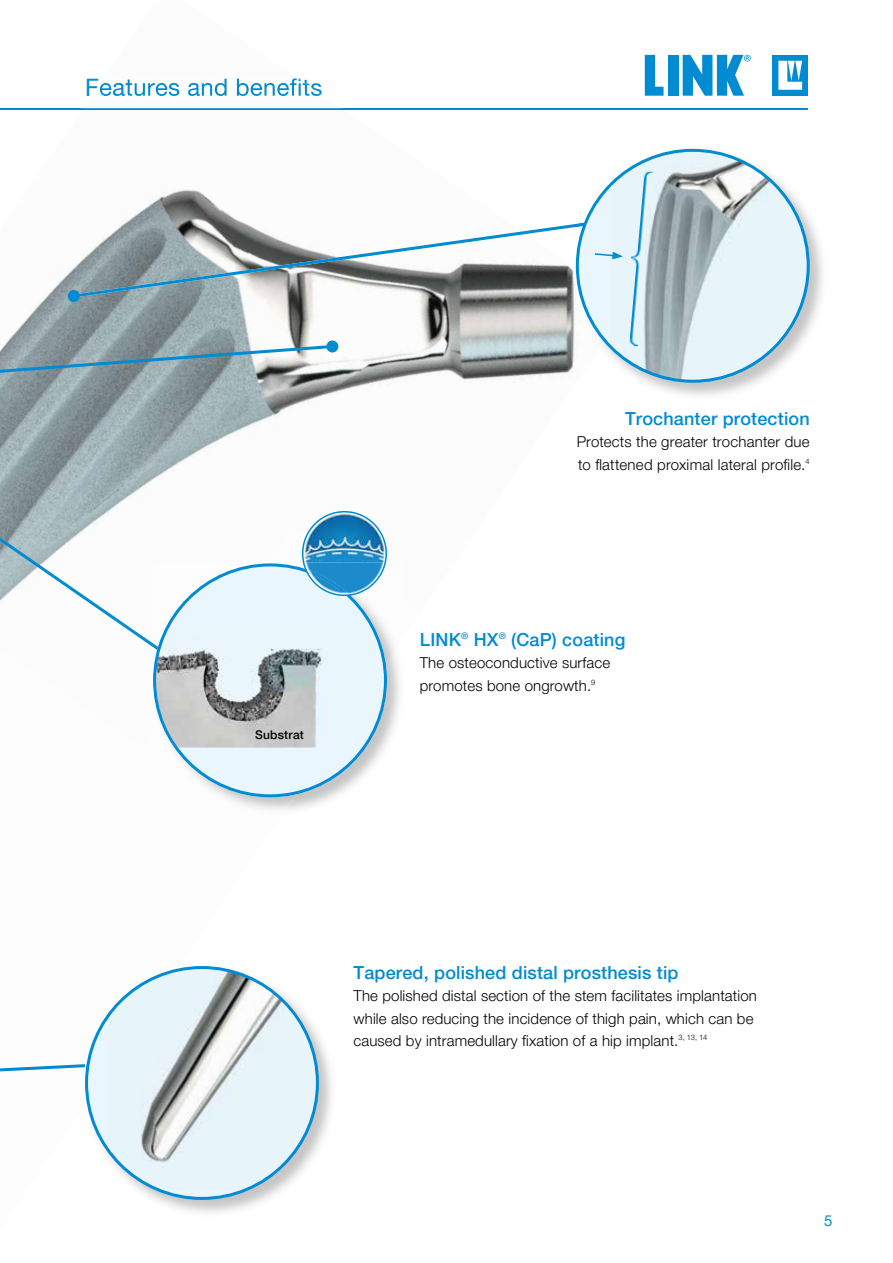
<style>
.page{position:relative;width:893px;height:1263px;background:#fff}
.page>*{position:absolute;margin:0;border:0;box-sizing:border-box;transform-origin:0 0}
.t1{font:500 18px "Helvetica Neue LT Pro";letter-spacing:.01em;color:#008bd2}
.t2{font:300 15px/22.5px "Helvetica Neue LT Pro";letter-spacing:.01em;color:#000}
.t3{font:15px "Helvetica Neue LT Pro";color:#008bd2}
.t4{font:500 12px "Helvetica Neue LT Pro";letter-spacing:.02em;color:#000}
</style>
<div class="page">
<div style="left:773px;top:55px;width:35px;height:41px;background:#008bd2"></div>
<svg style="left:778px;top:61px;width:24px;height:29px"></svg>
<svg style="left:645px;top:55px;width:18px;height:41px"></svg>
<div style="left:668px;top:55px;width:10px;height:41px;background:#008bd2"></div>
<svg style="left:683px;top:55px;width:68px;height:41px"></svg>
<hr style="left:0;top:108px;width:808px;height:2px;background:#008bd2">
<img style="left:21px;top:190px;width:554px;height:215px">
<img style="left:0;top:326px;width:295px;height:151px">
<img style="left:0;top:456px;width:157px;height:64px">
<img style="left:0;top:520px;width:97px;height:11px">
<img style="left:83px;top:108px;width:259px;height:1px">
<img style="left:97px;top:78px;width:224px;height:18px">
<img style="left:225px;top:632px;width:175px;height:178px">
<svg style="left:153px;top:563px;width:234px;height:234px;background:#d1dee4"></svg>
<svg style="left:85px;top:966px;width:234px;height:234px;fill:#e7f4fa"></svg>
<svg style="left:0;top:531px;width:159px;height:119px"></svg>
<svg style="left:0;top:1064px;width:85px;height:8px"></svg>
<svg style="left:0;top:345px;width:332px;height:45px;background:#8da1a9"></svg>
<svg style="left:326px;top:340px;width:13px;height:13px"></svg>
<svg style="left:67px;top:222px;width:509px;height:80px"></svg>
<svg style="left:576px;top:149px;width:234px;height:234px"></svg>
<img style="left:620px;top:170px;width:33px;height:176px">
<svg style="left:595px;top:252px;width:28px;height:7px"></svg>
<img style="left:302px;top:511px;width:85px;height:85px">
<p class="t4" style="left:255px;top:728px;width:50px">Substrat</p>
<p class="t1" style="left:625px;top:407px;width:186px">Trochanter protection</p>
<p class="t2" style="left:577px;top:430px;width:235px">Protects the greater trochanter due to flattened proximal lateral profile.<sup>4</sup></p>
<p class="t1" style="left:420px;top:629px;width:207px">LINK<sup>®</sup> HX<sup>®</sup> (CaP) coating</p>
<p class="t2" style="left:420px;top:651px;width:192px">The osteoconductive surface promotes bone ongrowth.<sup>9</sup></p>
<p class="t1" style="left:353px;top:962px;width:326px">Tapered, polished distal prosthesis tip</p>
<p class="t2" style="left:353px;top:984px;width:405px">The polished distal section of the stem facilitates implantation while also reducing the incidence of thigh pain, which can be caused by intramedullary fixation of a hip implant.<sup>3,</sup> <sup>13,</sup> <sup>14</sup></p>
<p class="t3" style="left:824px;top:1211px;width:10px">5</p>
</div>
